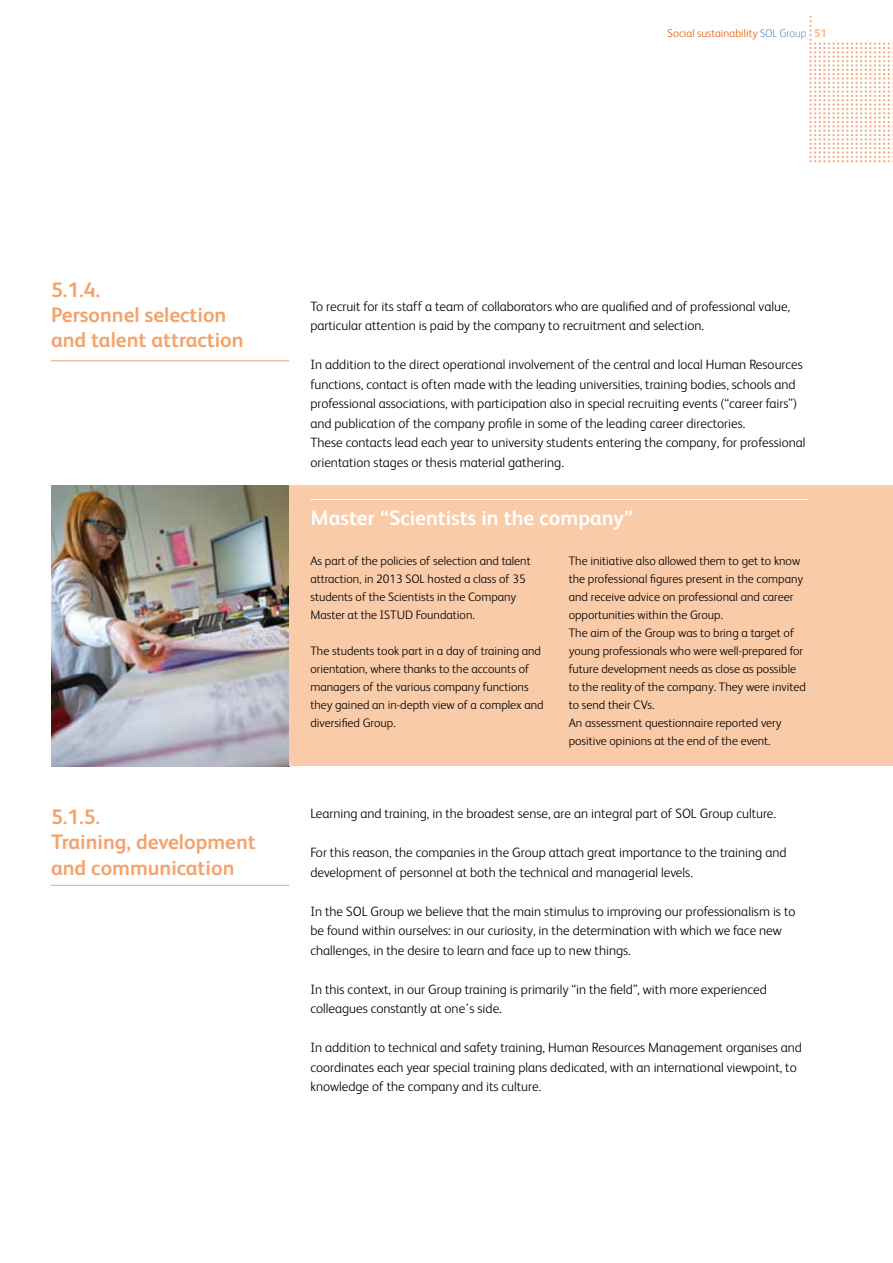
<style>
.page{position:relative;width:893px;height:1263px;background:#fff}
.page>*{position:absolute;margin:0;border:0;box-sizing:border-box;transform-origin:0 0}
.t1{font:700 21px/25.2px "FS Albert";color:#f4a36b}
.t2{font:700 21px "FS Albert";color:#fff}
.t3{font:300 13.5px/19.5px "FS Albert";color:#000}
.t4{font:300 12.3px/18px "FS Albert";color:#000}
.t5{font:300 11.25px "FS Albert";letter-spacing:.005em;color:#e95d0f}
.s1{font-weight:100;color:#0062a1}
.s2{font-weight:700;color:#f7b483}
</style>
<div class="page">
<svg style="left:809px;top:16px;width:84px;height:146px"></svg>
<img style="left:51px;top:485px;width:238px;height:281px">
<hr style="left:51px;top:360px;width:238px;height:1px;background:#f4a36b">
<hr style="left:51px;top:885px;width:238px;height:1px;background:#f4a36b">
<div style="left:289px;top:485px;width:604px;height:281px;background:#facba9"></div>
<hr style="left:310px;top:499px;width:498px;height:1px;background:#fff">
<p class="t5" style="left:668px;top:26px;width:161px">Social sustainability <span class="s1">SOL Group</span> <span class="s2">51</span></p>
<h1 class="t1" style="left:51px;top:276px;width:194px">5.1.4.<br>Personnel selection and talent attraction</h1>
<h1 class="t1" style="left:51px;top:803px;width:206px">5.1.5.<br>Training, development and communication</h1>
<p class="t3" style="left:310px;top:296px;width:481px">To recruit for its staff a team of collaborators who are qualified and of professional value, particular attention is paid by the company to recruitment and selection.</p>
<p class="t3" style="left:310px;top:354px;width:497px">In addition to the direct operational involvement of the central and local Human Resources functions, contact is often made with the leading universities, training bodies, schools and professional associations, with participation also in special recruiting events (“career fairs”) and publication of the company profile in some of the leading career directories.<br>These contacts lead each year to university students entering the company, for professional orientation stages or thesis material gathering.</p>
<h1 class="t2" style="left:310px;top:504px;width:324px">Master “Scientists in the company”</h1>
<p class="t4" style="left:310px;top:551px;width:222px">As part of the policies of selection and talent attraction, in 2013 SOL hosted a class of 35 students of the Scientists in the Company Master at the ISTUD Foundation.</p>
<p class="t4" style="left:310px;top:641px;width:235px">The students took part in a day of training and orientation, where thanks to the accounts of managers of the various company functions they gained an in-depth view of a complex and diversified Group.</p>
<p class="t4" style="left:569px;top:551px;width:239px">The initiative also allowed them to get to know the professional figures present in the company and receive advice on professional and career opportunities within the Group.<br>The aim of the Group was to bring a target of young professionals who were well-prepared for future development needs as close as possible to the reality of the company. They were invited to send their CVs.<br>An assessment questionnaire reported very positive opinions at the end of the event.</p>
<p class="t3" style="left:310px;top:803px;width:467px">Learning and training, in the broadest sense, are an integral part of SOL Group culture.</p>
<p class="t3" style="left:310px;top:842px;width:478px">For this reason, the companies in the Group attach great importance to the training and development of personnel at both the technical and managerial levels.</p>
<p class="t3" style="left:310px;top:901px;width:487px">In the SOL Group we believe that the main stimulus to improving our professionalism is to be found within ourselves: in our curiosity, in the determination with which we face new challenges, in the desire to learn and face up to new things.</p>
<p class="t3" style="left:310px;top:979px;width:458px">In this context, in our Group training is primarily “in the field”, with more experienced colleagues constantly at one’s side.</p>
<p class="t3" style="left:310px;top:1037px;width:493px">In addition to technical and safety training, Human Resources Management organises and coordinates each year special training plans dedicated, with an international viewpoint, to knowledge of the company and its culture.</p>
</div>
